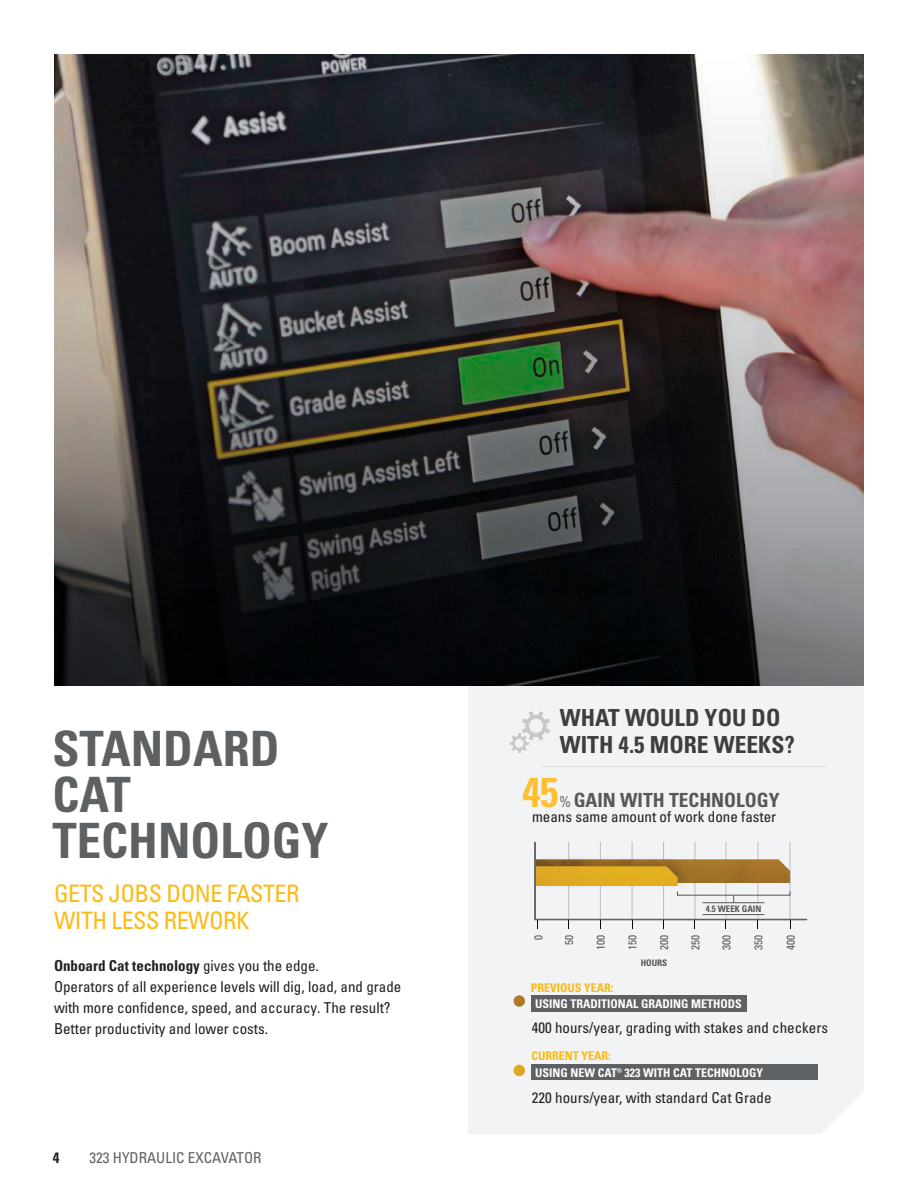
<style>
.page{position:relative;width:918px;height:1188px;background:#fff}
.page>*{position:absolute;margin:0;border:0;box-sizing:border-box;transform-origin:0 0}
.t1{font:48.75px/45.9px "Univers LTCYR 67 Bold Cond";color:#5d6163}
.t2{font:condensed 24px/27px "Univers LTCYR 57";letter-spacing:-.02em;color:#fcba13}
.t3{font:23.55px/27px "Univers LTCYR 67 Bold Cond";color:#3e3e3f}
.t4{font:19.5px "Univers LTCYR 67 Bold Cond";color:#57585a}
.t5{font:condensed 15.6px "Univers LTCYR 57";color:#686c6c}
.t6{font:condensed 15px/21px "Univers LTCYR 57";color:#231f20}
.t7{font:15px "Univers LTCYR 67 Bold Cond";color:#231f20}
.t8{font:condensed 15px "Univers LTCYR 57";color:#5d6163}
.t9{font:12px "Univers LTCYR 67 Bold Cond";color:#fff}
.t10{font:12px "Univers LTCYR 67 Bold Cond";color:#fcba13}
.t11{font:condensed 11.25px "Univers LTCYR 57";color:#535759}
.t12{font:9px "Univers LTCYR 67 Bold Cond";color:#535759}
.s1{font-family:"Univers LTCYR 57";font-stretch:condensed}
.s2{font-size:41.55px;color:#fec031}
</style>
<div class="page">
<div style="left:468px;top:686px;width:396px;height:448px;background:#f2f3f4"></div>
<img style="left:54px;top:54px;width:810px;height:290px">
<svg style="left:54px;top:344px;width:810px;height:342px;background:#333231"></svg>
<hr style="left:542px;top:766px;width:284px;height:1px;background:#bcc2c6">
<div style="left:532px;top:995px;width:215px;height:16px;background:#5d6163"></div>
<svg style="left:514px;top:995px;width:11px;height:12px"></svg>
<div style="left:532px;top:1065px;width:286px;height:15px;background:#5d6163"></div>
<svg style="left:514px;top:1065px;width:11px;height:11px"></svg>
<svg style="left:510px;top:711px;width:40px;height:42px"></svg>
<svg style="left:534px;top:842px;width:273px;height:87px"></svg>
<h1 class="t1" style="left:52px;top:725px;width:278px">STANDARD<br>CAT<br>TECHNOLOGY</h1>
<h2 class="t2" style="left:54px;top:880px;width:247px">GETS JOBS DONE FASTER<br>WITH LESS REWORK</h2>
<p class="t7" style="left:54px;top:956px;width:266px">Onboard Cat technology <span class="s1">gives you the edge.</span></p>
<p class="t6" style="left:54px;top:976px;width:349px">Operators of all experience levels will dig, load, and grade with more confidence, speed, and accuracy. The result?<br>Better productivity and lower costs.</p>
<p class="t7" style="left:53px;top:1148px;width:8px">4</p>
<p class="t8" style="left:90px;top:1148px;width:173px">323 HYDRAULIC EXCAVATOR</p>
<h3 class="t3" style="left:560px;top:704px;width:236px">WHAT WOULD YOU DO<br>WITH 4.5 MORE WEEKS?</h3>
<h3 class="t4" style="left:522px;top:788px;width:259px"><span class="s2">45</span> GAIN WITH TECHNOLOGY</h3>
<p class="t6" style="left:532px;top:806px;width:246px">means same amount of work done faster</p>
<p class="t5" style="left:559px;top:791px;width:14px">%</p>
<p class="t12" style="left:706px;top:903px;width:57px">4.5 WEEK GAIN</p>
<p class="t11" style="left:531px;top:940px;width:6px;rotate:-90deg">0</p>
<p class="t11" style="left:594px;top:950px;width:16px;rotate:-90deg">100</p>
<p class="t11" style="left:562px;top:945px;width:11px;rotate:-90deg">50</p>
<p class="t11" style="left:625px;top:950px;width:16px;rotate:-90deg">150</p>
<p class="t11" style="left:657px;top:950px;width:16px;rotate:-90deg">200</p>
<p class="t11" style="left:688px;top:950px;width:16px;rotate:-90deg">250</p>
<p class="t11" style="left:719px;top:950px;width:16px;rotate:-90deg">300</p>
<p class="t12" style="left:641px;top:958px;width:28px">HOURS</p>
<p class="t10" style="left:531px;top:980px;width:84px">PREVIOUS YEAR:</p>
<p class="t9" style="left:535px;top:996px;width:208px">USING TRADITIONAL GRADING METHODS</p>
<p class="t11" style="left:751px;top:950px;width:16px;rotate:-90deg">350</p>
<p class="t11" style="left:784px;top:950px;width:16px;rotate:-90deg">400</p>
<p class="t6" style="left:532px;top:1017px;width:298px">400 hours/year, grading with stakes and checkers</p>
<p class="t10" style="left:532px;top:1048px;width:81px">CURRENT YEAR:</p>
<p class="t9" style="left:535px;top:1065px;width:230px">USING NEW CAT® 323 WITH CAT TECHNOLOGY</p>
<p class="t6" style="left:532px;top:1087px;width:241px">220 hours/year, with standard Cat Grade</p>
</div>
